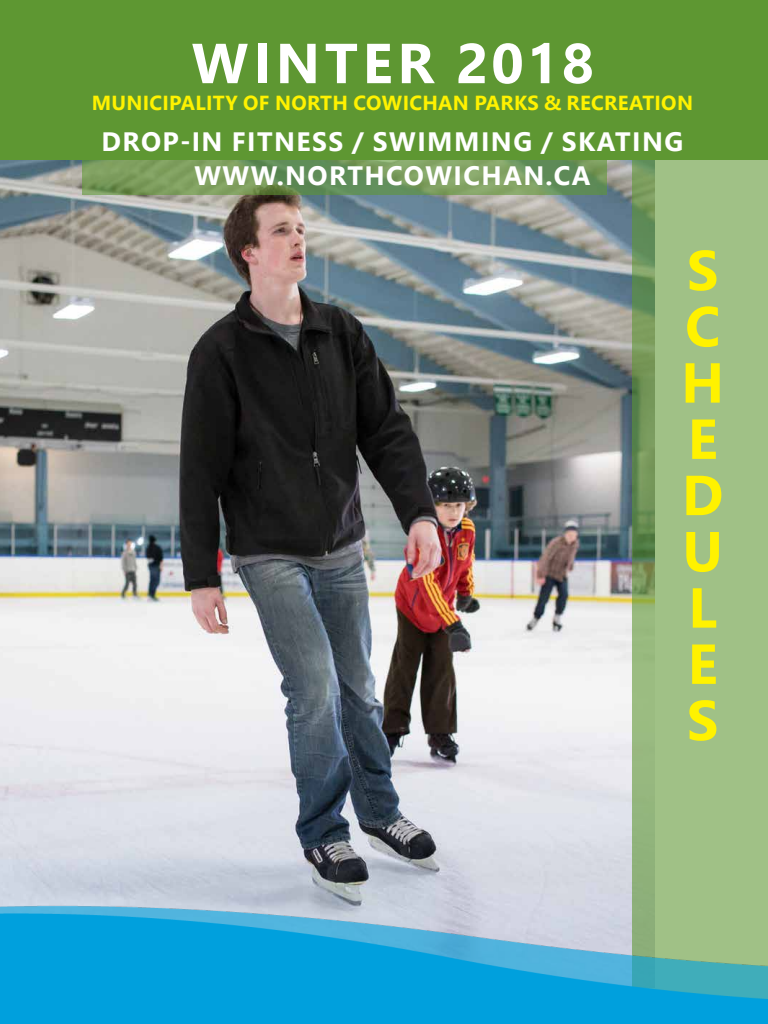
<style>
.page{position:relative;width:768px;height:1024px;background:#fff}
.page>*{position:absolute;margin:0;border:0;box-sizing:border-box;transform-origin:0 0}
.t1{font:700 56.2px "Segoe UI";letter-spacing:.085em;color:#fff}
.t2{font:700 56.2px/56.2px "Segoe UI";color:#fff200}
.t3{font:700 26.6px/34.4px "Segoe UI";letter-spacing:.055em;color:#fff;text-align:center}
.t4{font:700 20.3px "Segoe UI";letter-spacing:.015em;color:#fff200}
</style>
<div class="page">
<img style="left:0;top:160px;width:632px;height:742px">
<svg style="left:82px;top:160px;width:525px;height:35px;background:#74985d"></svg>
<svg style="left:632px;top:160px;width:136px;height:742px;background:#9abb80"></svg>
<div style="left:0;top:0;width:768px;height:160px;background:#5e9732"></div>
<img style="left:0;top:902px;width:768px;height:122px">
<h1 class="t1" style="left:192px;top:18px;width:404px">WINTER 2018</h1>
<p class="t4" style="left:92px;top:86px;width:603px">MUNICIPALITY OF NORTH COWICHAN PARKS &amp; RECREATION</p>
<p class="t3" style="left:101px;top:124px;width:583px">DROP-IN FITNESS / SWIMMING / SKATING<br>WWW.NORTHCOWICHAN.CA</p>
<h1 class="t2" style="left:681px;top:242px;width:45px">S<br>C<br>H<br>E<br>D<br>U<br>L<br>E<br>S</h1>
</div>
